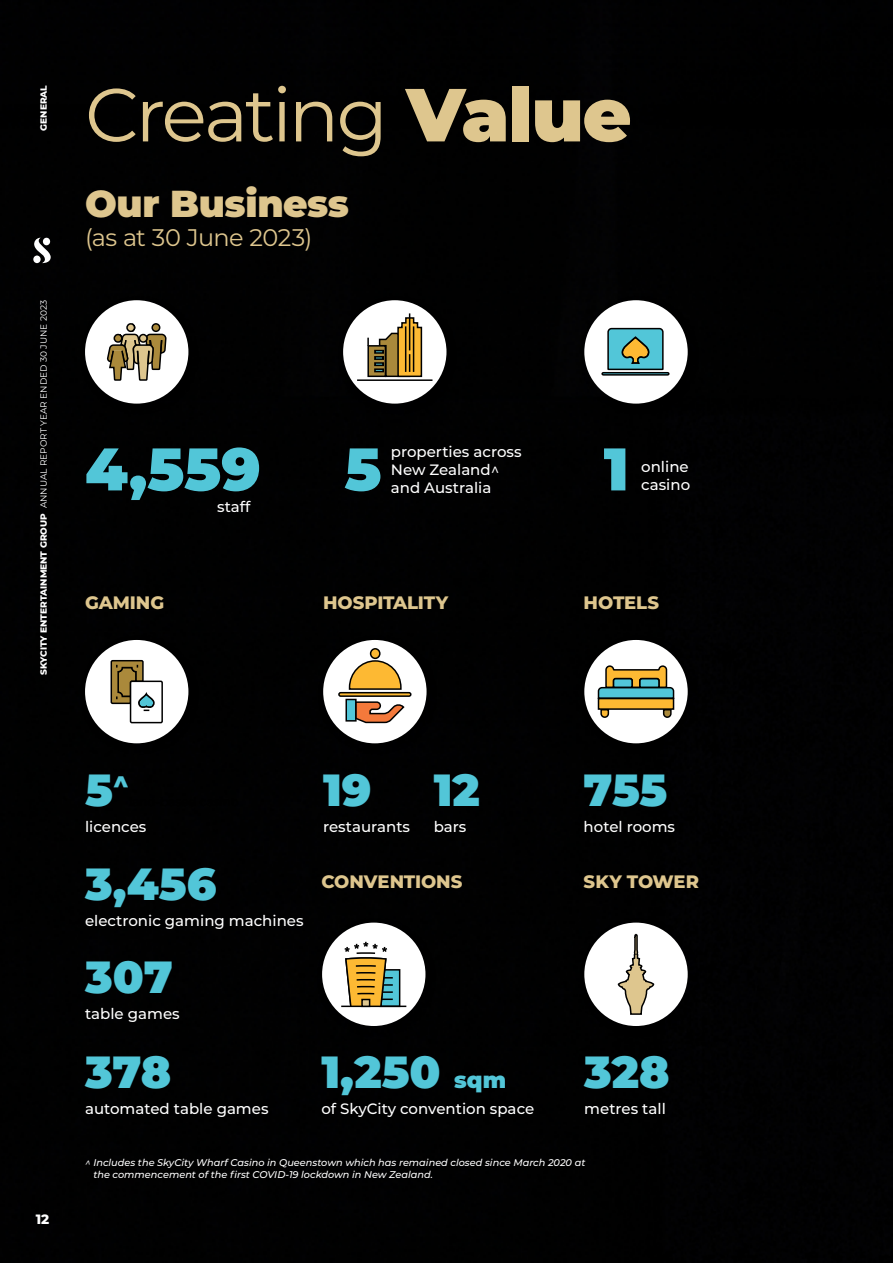
<style>
.page{position:relative;width:893px;height:1263px;background:#010101}
.page>*{position:absolute;margin:0;border:0;box-sizing:border-box;transform-origin:0 0}
.t1{font:75px "Montserrat";letter-spacing:-.045em;color:#dec68e}
.t2{font:900 60px "Montserrat";color:#52c6d8}
.t3{font:900 45px "Montserrat";color:#52c6d8}
.t4{font:900 37.5px "Montserrat";letter-spacing:-.01em;color:#dec68e}
.t5{font:24px "Montserrat";letter-spacing:-.025em;color:#dec68e}
.t6{font:800 18px "Montserrat";letter-spacing:-.005em;color:#dec68e}
.t7{font:500 15px/18px "Montserrat";color:#fff}
.t8{font:800 13.5px "Montserrat";color:#fff}
.t9{font:italic 500 9.75px/11.7px "Montserrat";color:#fff}
.t10{font:9px "Montserrat";color:#fff}
.t11{font:800 9px "Montserrat";color:#fff}
.s1{font-weight:800}
.s2{font-weight:900}
.s3{font-size:22.5px}
</style>
<div class="page">
<div style="left:318px;top:635px;width:120px;height:120px;background:#000"></div>
<div style="left:323px;top:640px;width:104px;height:103px;background:#fff;border-radius:50%"></div>
<div style="left:346px;top:699px;width:10px;height:22px;background:#52c6d8"></div>
<div style="left:345px;top:699px;width:12px;height:23px;border:2px solid #000"></div>
<svg style="left:354px;top:701px;width:51px;height:23px"></svg>
<div style="left:371px;top:649px;width:9px;height:9px;background:#fdb933;border-radius:50%"></div>
<div style="left:370px;top:648px;width:11px;height:11px;border:2px solid #000;border-radius:50%"></div>
<div style="left:338px;top:692px;width:74px;height:5px;border:2px solid #000;border-radius:2px"></div>
<svg style="left:348px;top:659px;width:54px;height:31px"></svg>
<div style="left:579px;top:635px;width:120px;height:120px;background:#000"></div>
<div style="left:584px;top:640px;width:104px;height:103px;background:#fff;border-radius:50%"></div>
<svg style="left:600px;top:710px;width:10px;height:8px"></svg>
<svg style="left:662px;top:710px;width:10px;height:8px"></svg>
<svg style="left:597px;top:665px;width:78px;height:35px"></svg>
<div style="left:598px;top:698px;width:75px;height:11px;background:#fdb933"></div>
<div style="left:598px;top:698px;width:76px;height:12px;border:2px solid #000"></div>
<div style="left:579px;top:918px;width:120px;height:120px;background:#000"></div>
<div style="left:584px;top:922px;width:104px;height:104px;background:#fff;border-radius:50%"></div>
<svg style="left:617px;top:933px;width:38px;height:82px"></svg>
<div style="left:317px;top:918px;width:120px;height:120px;background:#000"></div>
<div style="left:322px;top:922px;width:103px;height:104px;background:#fff;border-radius:50%"></div>
<div style="left:80px;top:296px;width:120px;height:120px;background:#000"></div>
<div style="left:85px;top:300px;width:103px;height:104px;background:#fff;border-radius:50%"></div>
<svg style="left:106px;top:323px;width:61px;height:101px"></svg>
<div style="left:338px;top:296px;width:120px;height:120px;background:#000"></div>
<div style="left:343px;top:300px;width:103px;height:104px;background:#fff;border-radius:50%"></div>
<hr style="left:357px;top:379px;width:75px;height:2px;background:#000">
<hr style="left:409px;top:313px;width:1px;height:37px;background:#000">
<svg style="left:367px;top:316px;width:56px;height:62px"></svg>
<div style="left:579px;top:296px;width:120px;height:120px;background:#000"></div>
<div style="left:584px;top:300px;width:104px;height:104px;background:#fff;border-radius:50%"></div>
<svg style="left:607px;top:327px;width:57px;height:44px"></svg>
<div style="left:601px;top:372px;width:69px;height:4px;border:2px solid #000"></div>
<div style="left:80px;top:635px;width:120px;height:120px;background:#000"></div>
<div style="left:85px;top:640px;width:103px;height:103px;background:#fff;border-radius:50%"></div>
<svg style="left:110px;top:659px;width:53px;height:65px"></svg>
<div style="left:380px;top:970px;width:20px;height:36px;background:#52c6d8"></div>
<div style="left:380px;top:969px;width:20px;height:38px;border:2px solid #000"></div>
<hr style="left:341px;top:1005px;width:65px;height:2px;background:#000">
<svg style="left:343px;top:942px;width:50px;height:66px"></svg>
<div style="left:362px;top:999px;width:8px;height:7px;background:#dec68e"></div>
<div style="left:361px;top:999px;width:9px;height:8px;border:2px solid #000"></div>
<svg style="left:34px;top:238px;width:17px;height:25px"></svg>
<p class="t11" style="left:37px;top:131px;width:47px;rotate:-90deg">GENERAL</p>
<p class="t10" style="left:38px;top:675px;width:376px;rotate:-90deg"><span class="s1">SKYCITY ENTERTAINMENT GROUP</span> ANNUAL REPORT YEAR ENDED 30 JUNE 2023</p>
<h1 class="t1" style="left:85px;top:63px;width:548px">Creating <span class="s2">Value</span></h1>
<h3 class="t4" style="left:85px;top:176px;width:266px">Our Business</h3>
<h3 class="t5" style="left:85px;top:221px;width:229px">(as at 30 June 2023)</h3>
<h2 class="t2" style="left:85px;top:424px;width:177px">4,559</h2>
<p class="t7" style="left:217px;top:497px;width:35px">staff</p>
<h2 class="t2" style="left:344px;top:424px;width:39px">5</h2>
<p class="t7" style="left:391px;top:442px;width:132px">properties across<br>New Zealand^ and Australia</p>
<h2 class="t2" style="left:604px;top:424px;width:27px">1</h2>
<p class="t7" style="left:641px;top:457px;width:51px">online casino</p>
<p class="t6" style="left:85px;top:589px;width:81px">GAMING</p>
<p class="t6" style="left:323px;top:589px;width:127px">HOSPITALITY</p>
<p class="t6" style="left:584px;top:589px;width:77px">HOTELS</p>
<p class="t8" style="left:36px;top:1209px;width:15px">12</p>
<h3 class="t3" style="left:85px;top:756px;width:46px">5<sup>^</sup></h3>
<p class="t7" style="left:85px;top:817px;width:63px">licences</p>
<h3 class="t3" style="left:85px;top:850px;width:133px">3,456</h3>
<p class="t7" style="left:85px;top:911px;width:220px">electronic gaming machines</p>
<h3 class="t3" style="left:85px;top:943px;width:89px">307</h3>
<p class="t7" style="left:85px;top:1004px;width:96px">table games</p>
<h3 class="t3" style="left:85px;top:1038px;width:88px">378</h3>
<p class="t7" style="left:85px;top:1099px;width:185px">automated table games</p>
<h3 class="t3" style="left:323px;top:756px;width:50px">19</h3>
<p class="t7" style="left:323px;top:817px;width:88px">restaurants</p>
<h3 class="t3" style="left:434px;top:756px;width:48px">12</h3>
<p class="t7" style="left:434px;top:817px;width:34px">bars</p>
<h3 class="t3" style="left:584px;top:756px;width:85px">755</h3>
<p class="t7" style="left:584px;top:817px;width:93px">hotel rooms</p>
<p class="t6" style="left:321px;top:868px;width:143px">CONVENTIONS</p>
<p class="t6" style="left:584px;top:868px;width:117px">SKY TOWER</p>
<h3 class="t3" style="left:321px;top:1038px;width:186px">1,250 <span class="s3">sqm</span></h3>
<p class="t7" style="left:321px;top:1099px;width:214px">of SkyCity convention space</p>
<h3 class="t3" style="left:584px;top:1038px;width:87px">328</h3>
<p class="t7" style="left:584px;top:1099px;width:83px">metres tall</p>
<p class="t9" style="left:93px;top:1156px;width:494px;text-indent:-8px">^ Includes the SkyCity Wharf Casino in Queenstown which has remained closed since March 2020 at the commencement of the first COVID-19 lockdown in New Zealand.</p>
</div>
